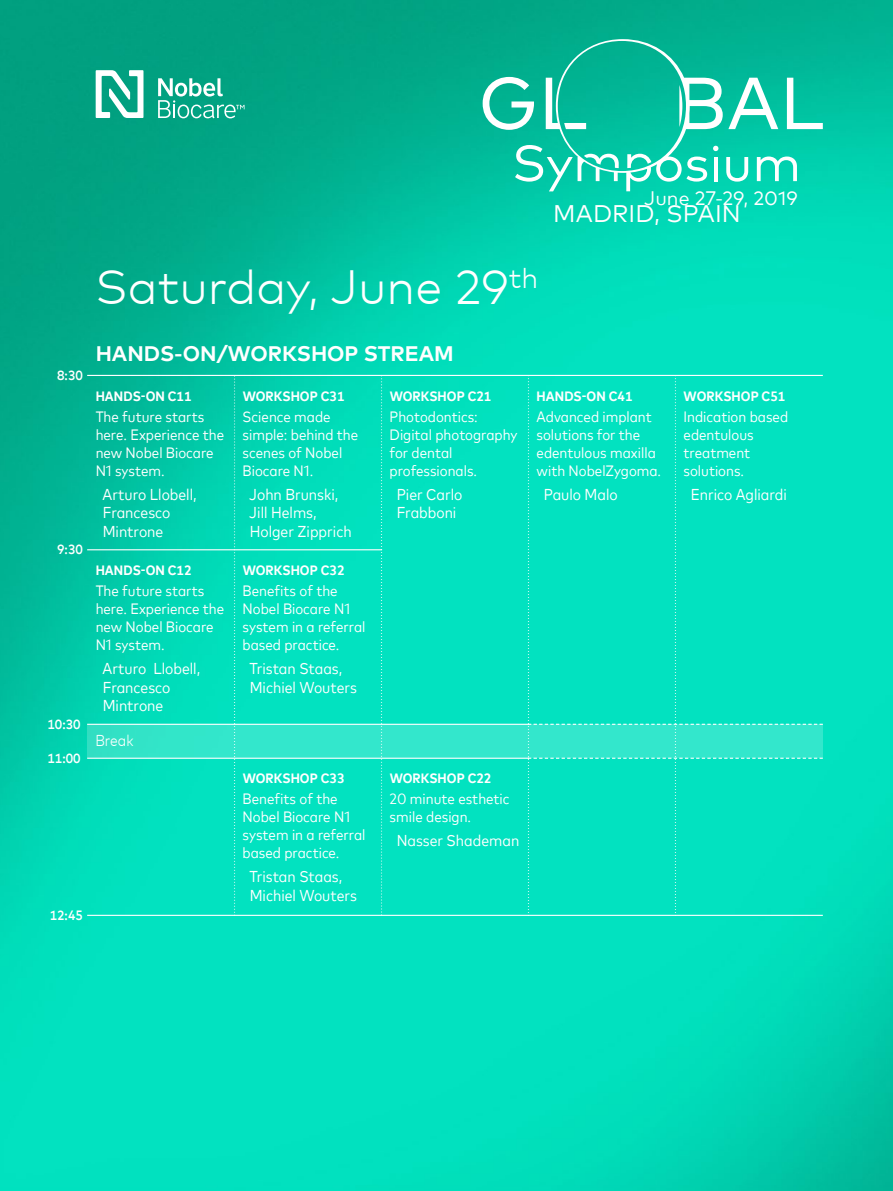
<style>
.page{position:relative;width:893px;height:1191px;background:#fff}
.page>*{position:absolute;margin:0;border:0;box-sizing:border-box;transform-origin:0 0}
.t1{font:300 48px "Mark Pro";color:#fff}
.t2{font:24px "Mark Pro";letter-spacing:.005em;color:#fff}
.t3{font:700 21px "Mark Pro";color:#fff}
.t4{font:19.5px "Mark Pro";color:#fff}
.t5{font:condensed 15.75px/18.9px "Mark Pro";color:#fff}
.t6{font:300 condensed 15.75px "Mark Pro";color:#fff}
.t7{font:condensed 15px/18px "Mark Pro";color:#fff}
.t8{font:700 condensed 13.5px "Mark Pro";letter-spacing:.005em;color:#fff}
.t9{font:500 condensed 13.5px "Mark Pro";color:#fff}
</style>
<div class="page">
<img style="left:0;top:0;width:893px;height:1191px">
<div style="left:87px;top:724px;width:736px;height:34px;background:#33e7cc"></div>
<hr style="left:87px;top:914px;width:736px;height:2px;background:#fff">
<hr style="left:87px;top:757px;width:442px;height:2px;background:#fff">
<hr style="left:87px;top:549px;width:295px;height:1px;background:#fff">
<hr style="left:87px;top:723px;width:442px;height:2px;background:#fff">
<hr style="left:87px;top:375px;width:736px;height:1px;background:#fff">
<svg style="left:234px;top:376px;width:1px;height:539px"></svg>
<svg style="left:381px;top:376px;width:1px;height:539px"></svg>
<svg style="left:528px;top:375px;width:295px;height:540px;background:#07e2c1"></svg>
<svg style="left:483px;top:39px;width:340px;height:152px;background:#23c6a9"></svg>
<svg style="left:158px;top:78px;width:86px;height:40px;background:#43baa2"></svg>
<svg style="left:96px;top:70px;width:47px;height:48px"></svg>
<h3 class="t4" style="left:644px;top:183px;width:155px">June 27-29, 2019</h3>
<h2 class="t2" style="left:553px;top:195px;width:189px">MADRID, SPAIN</h2>
<p class="t9" style="left:57px;top:365px;width:27px">8:30</p>
<p class="t9" style="left:57px;top:539px;width:27px">9:30</p>
<p class="t9" style="left:47px;top:714px;width:35px">10:30</p>
<p class="t9" style="left:47px;top:748px;width:35px">11:00</p>
<p class="t9" style="left:50px;top:905px;width:35px">12:45</p>
<h1 class="t1" style="left:95px;top:251px;width:444px">Saturday, June 29<sup>th</sup></h1>
<h3 class="t3" style="left:96px;top:338px;width:360px">HANDS-ON/WORKSHOP STREAM</h3>
<p class="t8" style="left:96px;top:385px;width:97px">HANDS-ON C11</p>
<p class="t7" style="left:96px;top:406px;width:130px">The future starts here. Experience the new Nobel Biocare<br>N1 system.</p>
<p class="t5" style="left:103px;top:483px;width:96px">Arturo Llobell,<br>Francesco<br>Mintrone</p>
<p class="t8" style="left:96px;top:559px;width:97px">HANDS-ON C12</p>
<p class="t7" style="left:96px;top:580px;width:130px">The future starts here. Experience the new Nobel Biocare<br>N1 system.</p>
<p class="t5" style="left:103px;top:657px;width:99px">Arturo Llobell,<br>Francesco<br>Mintrone</p>
<p class="t6" style="left:95px;top:728px;width:40px">Break</p>
<p class="t8" style="left:243px;top:385px;width:103px">WORKSHOP C31</p>
<p class="t7" style="left:243px;top:406px;width:117px">Science made simple: behind the scenes of Nobel<br>Biocare N1.</p>
<p class="t5" style="left:249px;top:483px;width:104px">John Brunski,<br>Jill Helms,<br>Holger Zipprich</p>
<p class="t8" style="left:243px;top:559px;width:103px">WORKSHOP C32</p>
<p class="t7" style="left:243px;top:580px;width:124px">Benefits of the<br>Nobel Biocare N1 system in a referral based practice.</p>
<p class="t5" style="left:249px;top:657px;width:109px">Tristan Staas,<br>Michiel Wouters</p>
<p class="t8" style="left:243px;top:768px;width:103px">WORKSHOP C33</p>
<p class="t7" style="left:243px;top:789px;width:124px">Benefits of the<br>Nobel Biocare N1 system in a referral based practice.</p>
<p class="t5" style="left:249px;top:866px;width:109px">Tristan Staas,<br>Michiel Wouters</p>
<p class="t8" style="left:390px;top:385px;width:103px">WORKSHOP C21</p>
<p class="t7" style="left:390px;top:406px;width:129px">Photodontics:<br>Digital photography for dental professionals.</p>
<p class="t5" style="left:397px;top:483px;width:67px">Pier Carlo<br>Frabboni</p>
<p class="t8" style="left:390px;top:768px;width:103px">WORKSHOP C22</p>
<p class="t7" style="left:390px;top:789px;width:121px">20 minute esthetic smile design.</p>
<p class="t5" style="left:397px;top:830px;width:124px">Nasser Shademan</p>
<p class="t8" style="left:537px;top:385px;width:97px">HANDS-ON C41</p>
<p class="t7" style="left:537px;top:406px;width:126px">Advanced implant solutions for the edentulous maxilla with NobelZygoma.</p>
<p class="t5" style="left:544px;top:483px;width:76px">Paulo Malo</p>
<p class="t8" style="left:684px;top:385px;width:103px">WORKSHOP C51</p>
<p class="t7" style="left:684px;top:406px;width:106px">Indication based edentulous treatment solutions.</p>
<p class="t5" style="left:691px;top:483px;width:98px">Enrico Agliardi</p>
</div>
